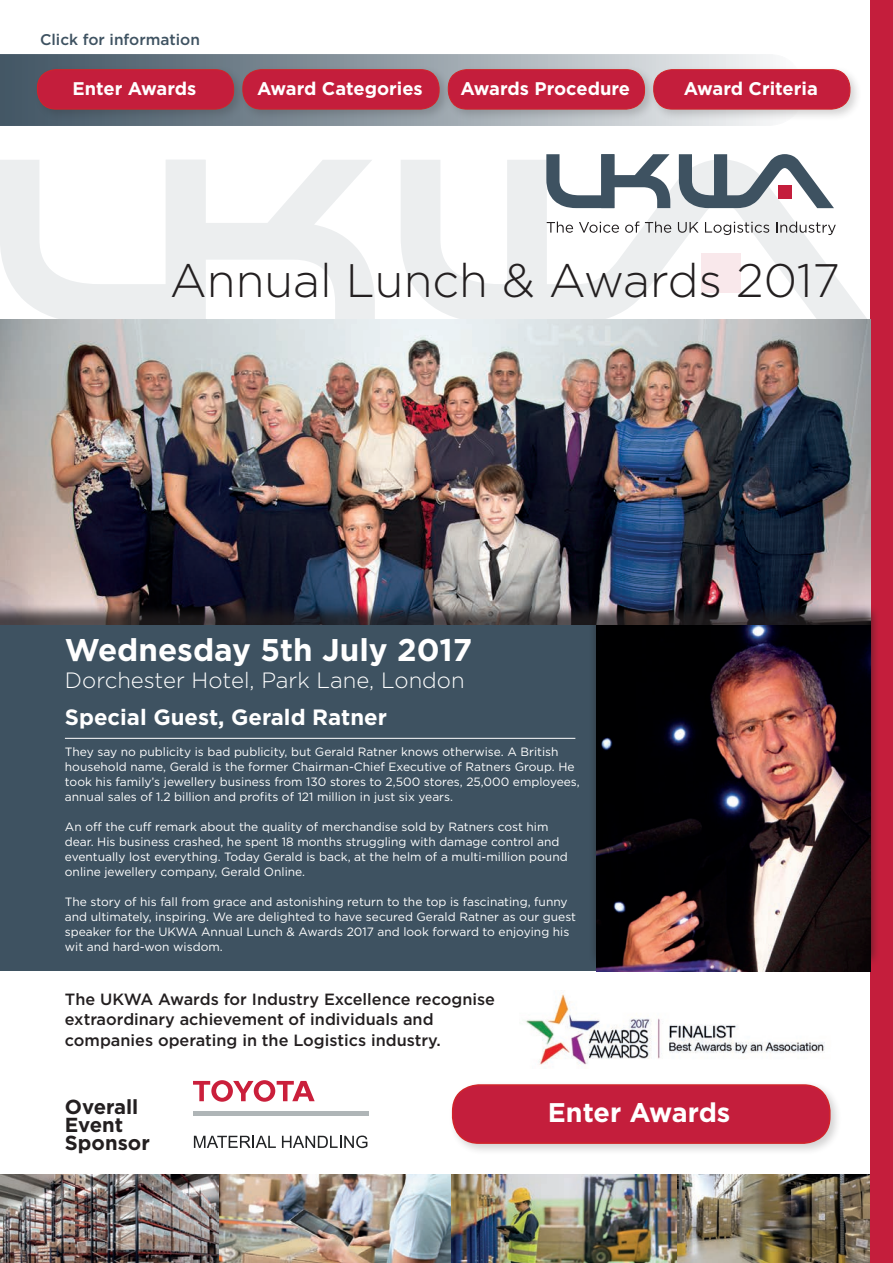
<style>
.page{position:relative;width:893px;height:1263px;background:#fff}
.page>*{position:absolute;margin:0;border:0;box-sizing:border-box;transform-origin:0 0}
.t1{font:300 46.95px "Gotham";color:#231f20}
.t2{font:700 31.35px "Gotham";color:#fff}
.t3{font:700 27px "Gotham";color:#fff}
.t4{font:300 22.2px "Gotham";color:#fff}
.t5{font:700 22.2px "Gotham";color:#fff}
.t6{font:700 20.25px/18px "Gotham";color:#231f20}
.t7{font:700 18.3px "Gotham";color:#fff}
.t8{font:500 16.2px/20.2px "Gotham";color:#231f20}
.t9{font:500 15.45px "Gotham";color:#3e5261}
.t10{font:12px/15px "Gotham";color:#fff}
</style>
<div class="page">
<img style="left:676px;top:1174px;width:194px;height:88px">
<img style="left:0;top:1174px;width:676px;height:88px">
<svg style="left:0;top:160px;width:375px;height:159px"></svg>
<svg style="left:401px;top:159px;width:466px;height:160px"></svg>
<div style="left:701px;top:253px;width:40px;height:40px;background:#f9e8eb"></div>
<div style="left:870px;top:0;width:23px;height:1262px;background:#c41e3c"></div>
<svg style="left:0;top:54px;width:773px;height:72px;background:#89969f"></svg>
<div style="left:238px;top:65px;width:214px;height:57px;background:#231f20;opacity:.2"></div>
<div style="left:243px;top:70px;width:196px;height:39px;background:#c41e3c;border-radius:19px"></div>
<div style="left:242px;top:69px;width:197px;height:41px;border:1px solid #d1232a;border-radius:19px"></div>
<div style="left:649px;top:65px;width:213px;height:57px;background:#231f20;opacity:.2"></div>
<div style="left:653px;top:70px;width:197px;height:39px;background:#c41e3c;border-radius:19px"></div>
<div style="left:653px;top:69px;width:197px;height:41px;border:1px solid #d1232a;border-radius:19px"></div>
<div style="left:33px;top:65px;width:213px;height:57px;background:#231f20;opacity:.2"></div>
<div style="left:37px;top:70px;width:197px;height:39px;background:#c41e3c;border-radius:19px"></div>
<div style="left:37px;top:69px;width:197px;height:41px;border:1px solid #d1232a;border-radius:19px"></div>
<div style="left:444px;top:65px;width:213px;height:57px;background:#231f20;opacity:.2"></div>
<div style="left:448px;top:70px;width:196px;height:39px;background:#c41e3c;border-radius:19px"></div>
<div style="left:448px;top:69px;width:197px;height:41px;border:1px solid #d1232a;border-radius:19px"></div>
<div style="left:448px;top:1080px;width:394px;height:75px;background:#231f20;opacity:.2"></div>
<div style="left:452px;top:1084px;width:377px;height:58px;background:#c41e3c;border-radius:26px"></div>
<div style="left:452px;top:1084px;width:378px;height:59px;border:2px solid #d1232a;border-radius:26px"></div>
<svg style="left:546px;top:154px;width:124px;height:54px"></svg>
<svg style="left:679px;top:154px;width:155px;height:54px"></svg>
<div style="left:778px;top:185px;width:13px;height:13px;background:#c41e3c"></div>
<svg style="left:546px;top:221px;width:27px;height:12px"></svg>
<svg style="left:579px;top:222px;width:40px;height:11px"></svg>
<svg style="left:625px;top:221px;width:14px;height:12px"></svg>
<svg style="left:645px;top:221px;width:26px;height:12px"></svg>
<svg style="left:678px;top:222px;width:20px;height:11px"></svg>
<svg style="left:705px;top:222px;width:64px;height:13px"></svg>
<svg style="left:776px;top:221px;width:59px;height:14px"></svg>
<svg style="left:193px;top:1080px;width:122px;height:21px"></svg>
<hr style="left:193px;top:1111px;width:175px;height:4px;background:#afb5b7">
<svg style="left:194px;top:1135px;width:82px;height:12px"></svg>
<svg style="left:282px;top:1135px;width:85px;height:12px"></svg>
<img style="left:0;top:319px;width:870px;height:285px">
<div style="left:0;top:604px;width:608px;height:363px;background:#231f20;opacity:.75"></div>
<div style="left:0;top:626px;width:598px;height:344px;background:#3e5261"></div>
<div style="left:588px;top:604px;width:292px;height:363px;background:#231f20;opacity:.75"></div>
<img style="left:597px;top:626px;width:273px;height:344px">
<hr style="left:65px;top:737px;width:510px;height:1px;background:#fff">
<img style="left:525px;top:994px;width:300px;height:71px">
<p class="t9" style="left:40px;top:31px;width:161px">Click for information</p>
<h3 class="t7" style="left:72px;top:78px;width:125px">Enter Awards</h3>
<h3 class="t7" style="left:257px;top:78px;width:167px">Award Categories</h3>
<h3 class="t7" style="left:460px;top:78px;width:171px">Awards Procedure</h3>
<h3 class="t7" style="left:683px;top:78px;width:136px">Award Criteria</h3>
<h1 class="t1" style="left:170px;top:255px;width:671px">Annual Lunch &amp; Awards 2017</h1>
<h2 class="t2" style="left:65px;top:631px;width:408px">Wednesday 5th July 2017</h2>
<h3 class="t4" style="left:65px;top:667px;width:401px">Dorchester Hotel, Park Lane, London</h3>
<h3 class="t5" style="left:65px;top:704px;width:324px">Special Guest, Gerald Ratner</h3>
<p class="t10" style="left:65px;top:744px;width:516px">They say no publicity is bad publicity, but Gerald Ratner knows otherwise. A British household name, Gerald is the former Chairman-Chief Executive of Ratners Group. He took his family’s jewellery business from 130 stores to 2,500 stores, 25,000 employees, annual sales of 1.2 billion and profits of 121 million in just six years.</p>
<p class="t10" style="left:65px;top:819px;width:504px">An off the cuff remark about the quality of merchandise sold by Ratners cost him dear. His business crashed, he spent 18 months struggling with damage control and eventually lost everything. Today Gerald is back, at the helm of a multi-million pound online jewellery company, Gerald Online.</p>
<p class="t10" style="left:65px;top:894px;width:512px">The story of his fall from grace and astonishing return to the top is fascinating, funny and ultimately, inspiring. We are delighted to have secured Gerald Ratner as our guest speaker for the UKWA Annual Lunch &amp; Awards 2017 and look forward to enjoying his wit and hard-won wisdom.</p>
<h3 class="t8" style="left:65px;top:988px;width:431px">The UKWA Awards for Industry Excellence recognise extraordinary achievement of individuals and companies operating in the Logistics industry.</h3>
<h3 class="t6" style="left:65px;top:1096px;width:86px">Overall<br>Event<br>Sponsor</h3>
<h3 class="t3" style="left:548px;top:1096px;width:184px">Enter Awards</h3>
</div>
